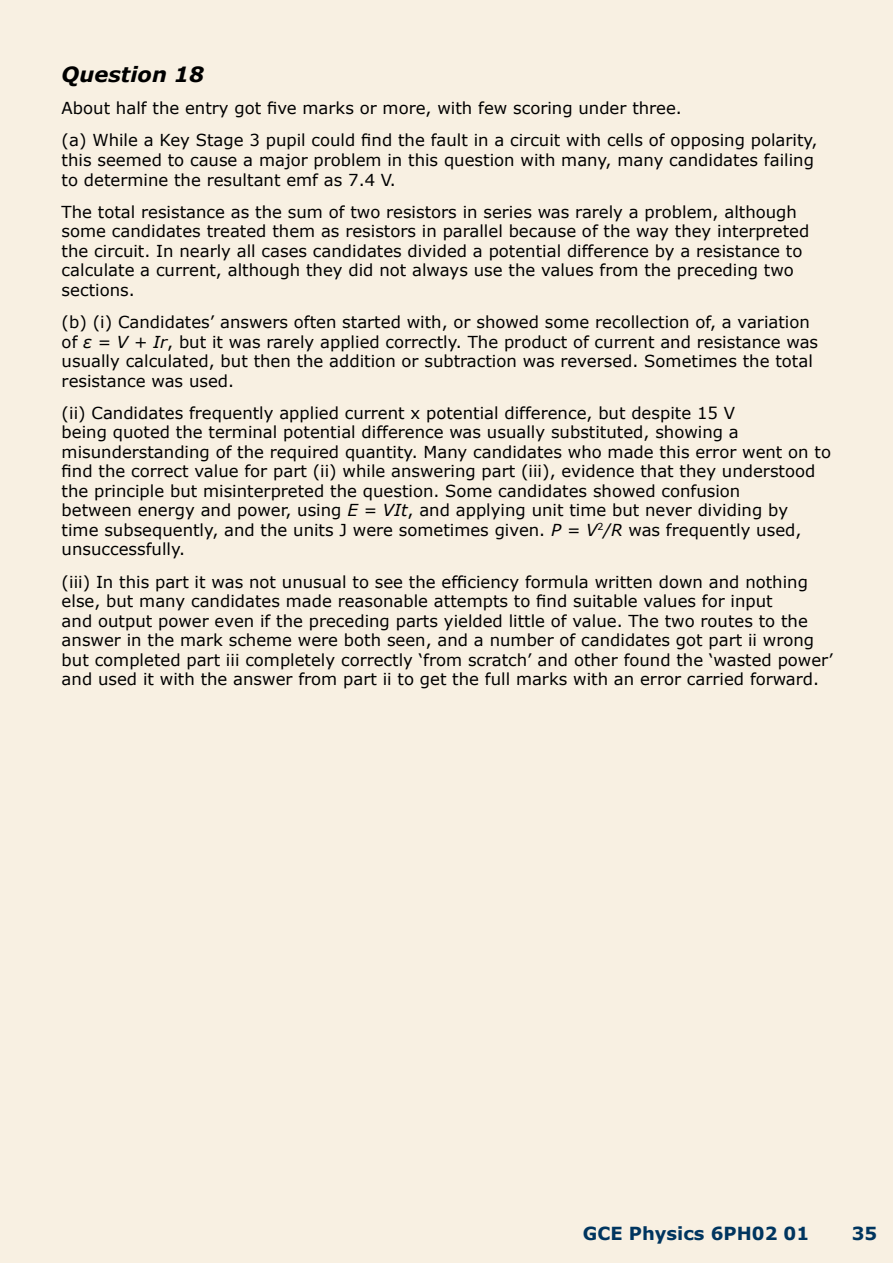
<style>
.page{position:relative;width:893px;height:1263px;background:#f8f0e2}
.page>*{position:absolute;margin:0;border:0;box-sizing:border-box;transform-origin:0 0}
.t1{font:italic 700 21px "Verdana";color:#000}
.t2{font:700 18px "Verdana";color:#00355f}
.t3{font:16.5px/19.5px "Verdana";color:#000}
.s1{font-style:italic}
</style>
<div class="page">
<p class="t1" style="left:62px;top:61px;width:144px">Question 18</p>
<p class="t3" style="left:62px;top:92px;width:757px;line-height:32.2px">About half the entry got five marks or more, with few scoring under three.<br>(a) While a Key Stage 3 pupil could find the fault in a circuit with cells of opposing polarity,</p>
<p class="t3" style="left:62px;top:150px;width:754px">this seemed to cause a major problem in this question with many, many candidates failing to determine the resultant emf as 7.4 V.</p>
<p class="t3" style="left:62px;top:201px;width:749px">The total resistance as the sum of two resistors in series was rarely a problem, although some candidates treated them as resistors in parallel because of the way they interpreted the circuit. In nearly all cases candidates divided a potential difference by a resistance to calculate a current, although they did not always use the values from the preceding two sections.</p>
<p class="t3" style="left:62px;top:312px;width:758px">(b) (i) Candidates’ answers often started with, or showed some recollection of, a variation of <span class="s1">ε = V + Ir</span>, but it was rarely applied correctly. The product of current and resistance was usually calculated, but then the addition or subtraction was reversed. Sometimes the total resistance was used.</p>
<p class="t3" style="left:62px;top:402px;width:771px">(ii) Candidates frequently applied current x potential difference, but despite 15 V<br>being quoted the terminal potential difference was usually substituted, showing a misunderstanding of the required quantity. Many candidates who made this error went on to find the correct value for part (ii) while answering part (iii), evidence that they understood the principle but misinterpreted the question. Some candidates showed confusion<br>between energy and power, using <span class="s1">E = VIt</span>, and applying unit time but never dividing by<br>time subsequently, and the units J were sometimes given. <span class="s1">P = V</span><sup>2</sup><span class="s1">/R</span> was frequently used, unsuccessfully.</p>
<p class="t3" style="left:62px;top:571px;width:773px">(iii) In this part it was not unusual to see the efficiency formula written down and nothing else, but many candidates made reasonable attempts to find suitable values for input<br>and output power even if the preceding parts yielded little of value. The two routes to the answer in the mark scheme were both seen, and a number of candidates got part ii wrong but completed part iii completely correctly ‘from scratch’ and other found the ‘wasted power’ and used it with the answer from part ii to get the full marks with an error carried forward.</p>
<p class="t2" style="left:583px;top:1222px;width:228px">GCE Physics 6PH02 01</p>
<p class="t2" style="left:852px;top:1222px;width:27px">35</p>
</div>
